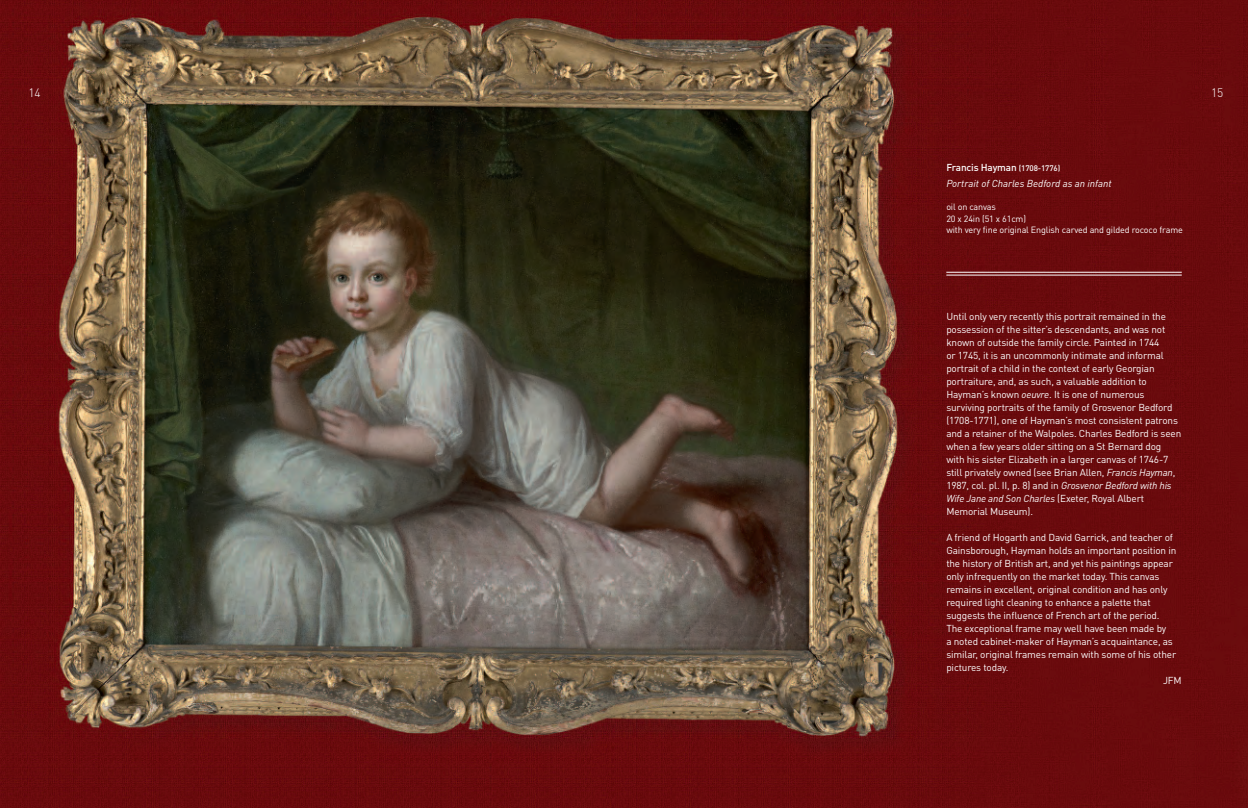
<style>
.page{position:relative;width:1248px;height:808px;background:#fff}
.page>*{position:absolute;margin:0;border:0;box-sizing:border-box;transform-origin:0 0}
.t1{font:12px "DIN Light";color:#fff}
.t2{font:10px/13px "DINOT";letter-spacing:-.015em;color:#fff}
.t3{font:italic 10px/15.8px "DINOT";color:#fff}
.t4{font:9px/11.5px "DINOT";letter-spacing:-.015em;color:#fff}
.s1{font-weight:500;font-style:normal}
.s2{font-weight:500;font-style:normal;font-size:8px}
.s3{font-style:italic}
</style>
<div class="page">
<img style="left:0;top:0;width:1247px;height:808px">
<hr style="left:946px;top:272px;width:235px;height:1px;background:#fff">
<hr style="left:946px;top:275px;width:235px;height:1px;background:#fff">
<p class="t1" style="left:28px;top:85px;width:14px">14</p>
<p class="t1" style="left:1210px;top:85px;width:14px">15</p>
<p class="t3" style="left:946px;top:161px;width:167px"><span class="s1">Francis Hayman</span> <span class="s2">(1708-1776)<br></span>Portrait of Charles Bedford as an infant</p>
<p class="t4" style="left:946px;top:202px;width:238px">oil on canvas<br>20 x 24in (51 x 61cm)<br>with very fine original English carved and gilded rococo frame</p>
<p class="t2" style="left:946px;top:310px;width:236px">Until only very recently this portrait remained in the possession of the sitter’s descendants, and was not known of outside the family circle. Painted in 1744<br>or 1745, it is an uncommonly intimate and informal portrait of a child in the context of early Georgian portraiture, and, as such, a valuable addition to Hayman’s known <span class="s3">oeuvre</span>. It is one of numerous surviving portraits of the family of Grosvenor Bedford (1708-1771), one of Hayman’s most consistent patrons and a retainer of the Walpoles. Charles Bedford is seen when a few years older sitting on a St Bernard dog with his sister Elizabeth in a larger canvas of 1746-7 still privately owned (see Brian Allen, <span class="s3">Francis Hayman</span>, 1987, col. pl. II, p. 8) and in <span class="s3">Grosvenor Bedford with his Wife Jane and Son Charles</span> (Exeter, Royal Albert Memorial Museum).</p>
<p class="t2" style="left:946px;top:531px;width:228px">A friend of Hogarth and David Garrick, and teacher of</p>
<p class="t2" style="left:946px;top:544px;width:231px">Gainsborough, Hayman holds an important position in</p>
<p class="t2" style="left:946px;top:557px;width:228px">the history of British art, and yet his paintings appear</p>
<p class="t2" style="left:946px;top:570px;width:214px">only infrequently on the market today. This canvas</p>
<p class="t2" style="left:946px;top:583px;width:223px">remains in excellent, original condition and has only</p>
<p class="t2" style="left:946px;top:596px;width:206px">required light cleaning to enhance a palette that</p>
<p class="t2" style="left:946px;top:609px;width:215px">suggests the influence of French art of the period.</p>
<p class="t2" style="left:946px;top:622px;width:221px">The exceptional frame may well have been made by</p>
<p class="t2" style="left:946px;top:635px;width:228px">a noted cabinet-maker of Hayman’s acquaintance, as</p>
<p class="t2" style="left:946px;top:648px;width:231px">similar, original frames remain with some of his other</p>
<p class="t2" style="left:946px;top:661px;width:64px">pictures today.</p>
<p class="t2" style="left:1162px;top:674px;width:20px">JFM</p>
</div>
